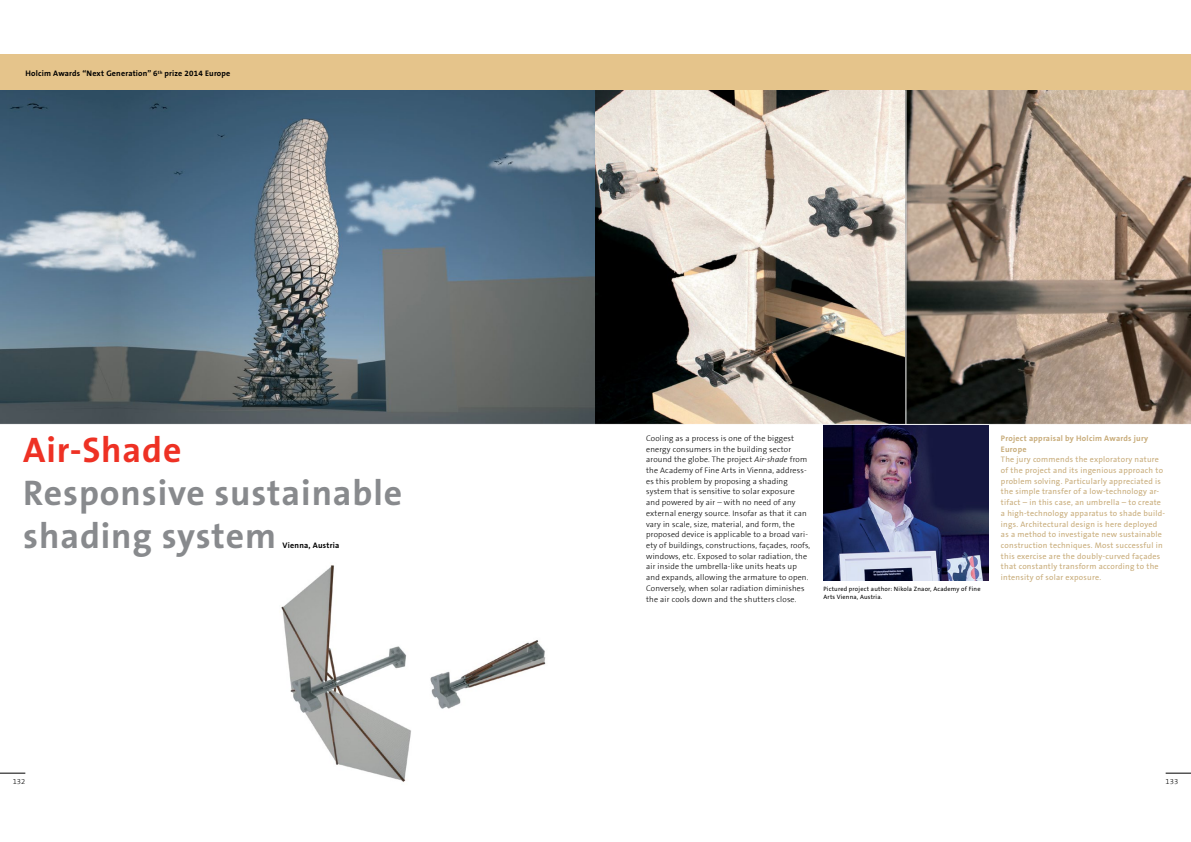
<style>
.page{position:relative;width:1191px;height:842px;background:#fff}
.page>*{position:absolute;margin:0;border:0;box-sizing:border-box;transform-origin:0 0}
.t1{font:700 35.7px/42.9px "The Sans B7";letter-spacing:.025em;color:#888a8d}
.t2{font:700 35.7px "The Sans B7";letter-spacing:.025em;color:#ee3124}
.t3{font:300 8px/10.7px "The Sans B3";letter-spacing:.02em;color:#000}
.t4{font:8px/10.7px "The Sans B5 Plain";letter-spacing:.03em;color:#c8ac7a}
.t5{font:700 8px "The Sans B7";letter-spacing:.025em;color:#000}
.t6{font:700 8px/10.7px "The Sans B7";letter-spacing:.03em;color:#c8ac7a}
.t7{font:300 7.6px "The Sans B3";color:#000}
.t8{font:6.3px/8px "The Sans B5 Plain";letter-spacing:.03em;color:#000}
.s1{font-style:italic}
</style>
<div class="page">
<svg style="left:0;top:773px;width:25px;height:1px"></svg>
<img style="left:0;top:90px;width:595px;height:334px">
<div style="left:0;top:55px;width:595px;height:35px;background:#e5c48b"></div>
<img style="left:281px;top:565px;width:265px;height:217px">
<svg style="left:1165px;top:773px;width:26px;height:1px"></svg>
<img style="left:595px;top:90px;width:310px;height:334px">
<svg style="left:906px;top:90px;width:285px;height:334px;background:#988675"></svg>
<img style="left:823px;top:425px;width:165px;height:155px">
<div style="left:595px;top:55px;width:596px;height:35px;background:#e5c48b"></div>
<p class="t5" style="left:25px;top:69px;width:207px">Holcim Awards “Next Generation” 6<sup>th</sup> prize 2014 Europe</p>
<h1 class="t2" style="left:23px;top:431px;width:160px">Air-Shade</h1>
<h1 class="t1" style="left:23px;top:473px;width:380px">Responsive sustainable shading system</h1>
<p class="t5" style="left:282px;top:541px;width:58px">Vienna, Austria</p>
<p class="t7" style="left:13px;top:777px;width:14px">132</p>
<p class="t3" style="left:646px;top:433px;width:165px">Cooling as a process is one of the biggest energy consumers in the building sector around the globe. The project <span class="s1">Air-shade</span> from the Academy of Fine Arts in Vienna, address&shy;es this problem by proposing a shading system that is sensitive to solar exposure and powered by air – with no need of any external energy source. Insofar as that it can vary in scale, size, material, and form, the proposed device is applicable to a broad vari&shy;ety of buildings, constructions, façades, roofs, windows, etc. Exposed to solar radiation, the air inside the umbrella-like units heats up and expands, allowing the armature to open.<br>Conversely, when solar radiation diminishes the air cools down and the shutters close.</p>
<p class="t8" style="left:823px;top:585px;width:158px">Pictured project author: Nikola Znaor, Academy of Fine<br>Arts Vienna, Austria.</p>
<p class="t6" style="left:1001px;top:433px;width:149px">Project appraisal by Holcim Awards jury<br>Europe</p>
<p class="t4" style="left:1001px;top:454px;width:166px">The jury commends the exploratory nature of the project and its ingenious approach to problem solving. Particularly appreciated is the simple transfer of a low-technology ar&shy;tifact – in this case, an umbrella – to create a high-technology apparatus to shade build&shy;ings. Architectural design is here deployed as a method to investigate new sustainable construction techniques. Most successful in this exercise are the doubly-curved façades that constantly transform according to the intensity of solar exposure.</p>
<p class="t7" style="left:1165px;top:777px;width:14px">133</p>
</div>
